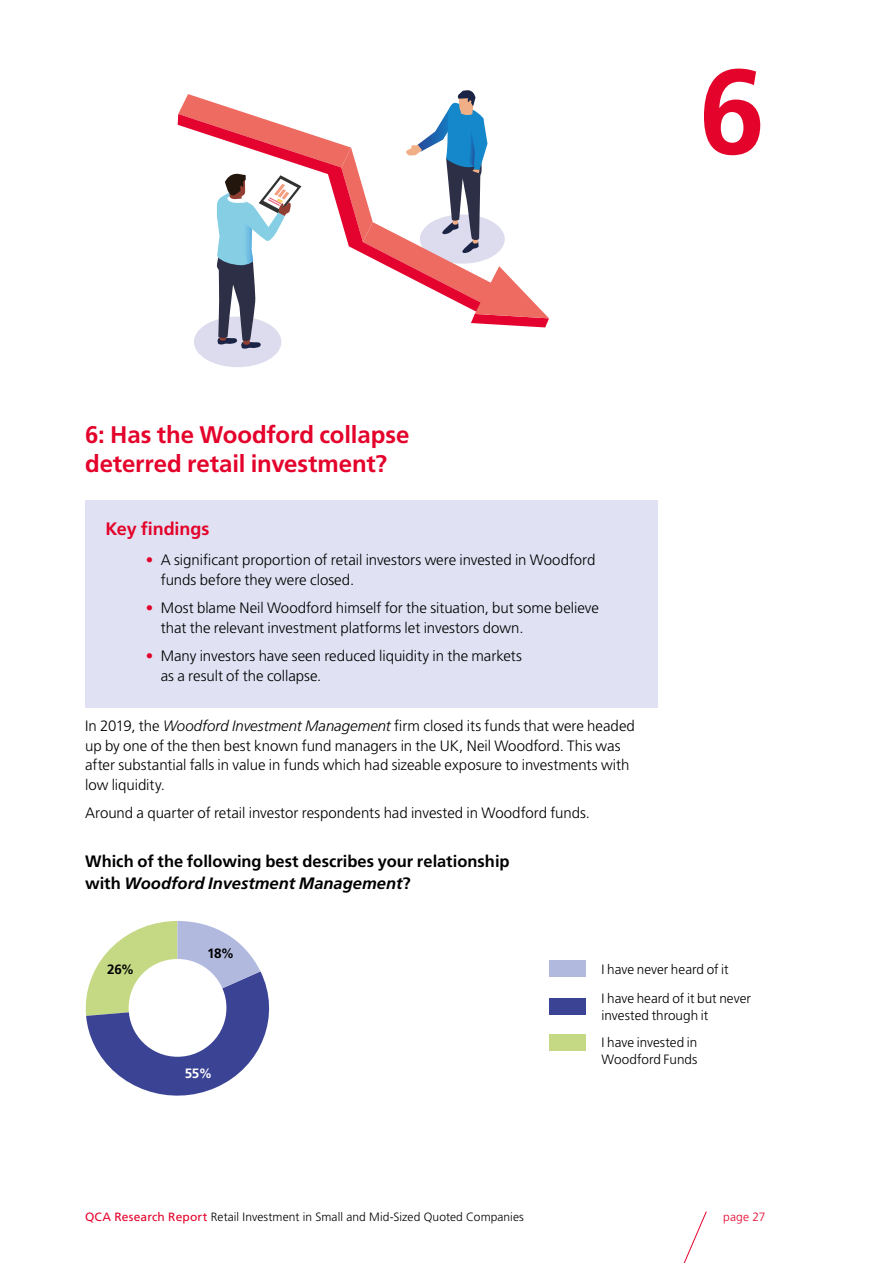
<style>
.page{position:relative;width:893px;height:1263px;background:#fff}
.page>*{position:absolute;margin:0;border:0;box-sizing:border-box;transform-origin:0 0}
.t1{font:700 120px "Frutiger LT Std";color:#e4032b}
.t2{font:700 24px/28.5px "Frutiger LT Std";letter-spacing:-.005em;color:#e4032b}
.t3{font:700 18px "Frutiger LT Std";letter-spacing:-.005em;color:#e4032b}
.t4{font:700 16.5px "Frutiger LT Std";color:#000}
.t5{font:italic 700 16.5px "Frutiger";letter-spacing:.005em;color:#000}
.t6{font:300 15px/19.5px "Frutiger LT Std";color:#000}
.t7{font:300 13.5px/16.5px "Frutiger LT Std";color:#000}
.t8{font:700 13.5px "Frutiger LT Std";color:#000}
.t9{font:700 13.5px "Frutiger LT Std";color:#fff}
.t10{font:300 12px "Frutiger LT Std";letter-spacing:.005em;color:#000}
.t11{font:300 12px "Frutiger LT Std";letter-spacing:.01em;color:#e4032b}
.s1{font-weight:700;color:#e4032b}
.s2{font-family:"Frutiger";font-style:italic}
.s3{font-family:"Frutiger LT Std";font-style:normal}
.s4{font-weight:400;color:#e4032b}
</style>
<div class="page">
<svg style="left:683px;top:1211px;width:24px;height:52px"></svg>
<div style="left:85px;top:500px;width:573px;height:207px;background:#e0e2f3"></div>
<div style="left:549px;top:1034px;width:37px;height:17px;background:#c5d984"></div>
<div style="left:549px;top:998px;width:37px;height:16px;background:#3b4395"></div>
<div style="left:549px;top:961px;width:37px;height:16px;background:#b1b9df"></div>
<svg style="left:85px;top:921px;width:185px;height:175px"></svg>
<div style="left:129px;top:959px;width:97px;height:98px;background:#fff;border-radius:50%"></div>
<svg style="left:178px;top:90px;width:371px;height:277px"></svg>
<h1 class="t1" style="left:699px;top:42px;width:68px">6</h1>
<h2 class="t2" style="left:85px;top:421px;width:326px">6: Has the Woodford collapse deterred retail investment?</h2>
<p class="t3" style="left:106px;top:518px;width:105px">Key findings</p>
<p class="t6" style="left:161px;top:550px;width:436px;text-indent:-15px"><span class="s1">•</span> A significant proportion of retail investors were invested in Woodford funds before they were closed.</p>
<p class="t6" style="left:161px;top:598px;width:440px;text-indent:-15px"><span class="s1">•</span> Most blame Neil Woodford himself for the situation, but some believe that the relevant investment platforms let investors down.</p>
<p class="t6" style="left:161px;top:646px;width:363px;text-indent:-15px"><span class="s1">•</span> Many investors have seen reduced liquidity in the markets as a result of the collapse.</p>
<p class="t6" style="left:85px;top:717px;width:551px">In 2019, the <span class="s2">Woodford Investment Management</span> firm closed its funds that were headed up by one of the then best known fund managers in the UK, Neil Woodford. This was after substantial falls in value in funds which had sizeable exposure to investments with low liquidity.</p>
<p class="t6" style="left:85px;top:804px;width:507px">Around a quarter of retail investor respondents had invested in Woodford funds.</p>
<p class="t4" style="left:85px;top:851px;width:426px">Which of the following best describes your relationship</p>
<p class="t5" style="left:85px;top:874px;width:327px"><span class="s3">with</span> Woodford Investment Management<span class="s3">?</span></p>
<p class="t8" style="left:207px;top:945px;width:29px">18%</p>
<p class="t8" style="left:107px;top:961px;width:29px">26%</p>
<p class="t9" style="left:185px;top:1066px;width:29px">55%</p>
<p class="t7" style="left:602px;top:961px;width:129px">I have never heard of it</p>
<p class="t7" style="left:602px;top:991px;width:151px">I have heard of it but never invested through it</p>
<p class="t7" style="left:602px;top:1034px;width:97px">I have invested in<br>Woodford Funds</p>
<p class="t10" style="left:85px;top:1210px;width:440px"><span class="s4">QCA Research Report</span> Retail Investment in Small and Mid-Sized Quoted Companies</p>
<p class="t11" style="left:723px;top:1210px;width:44px">page 27</p>
</div>
